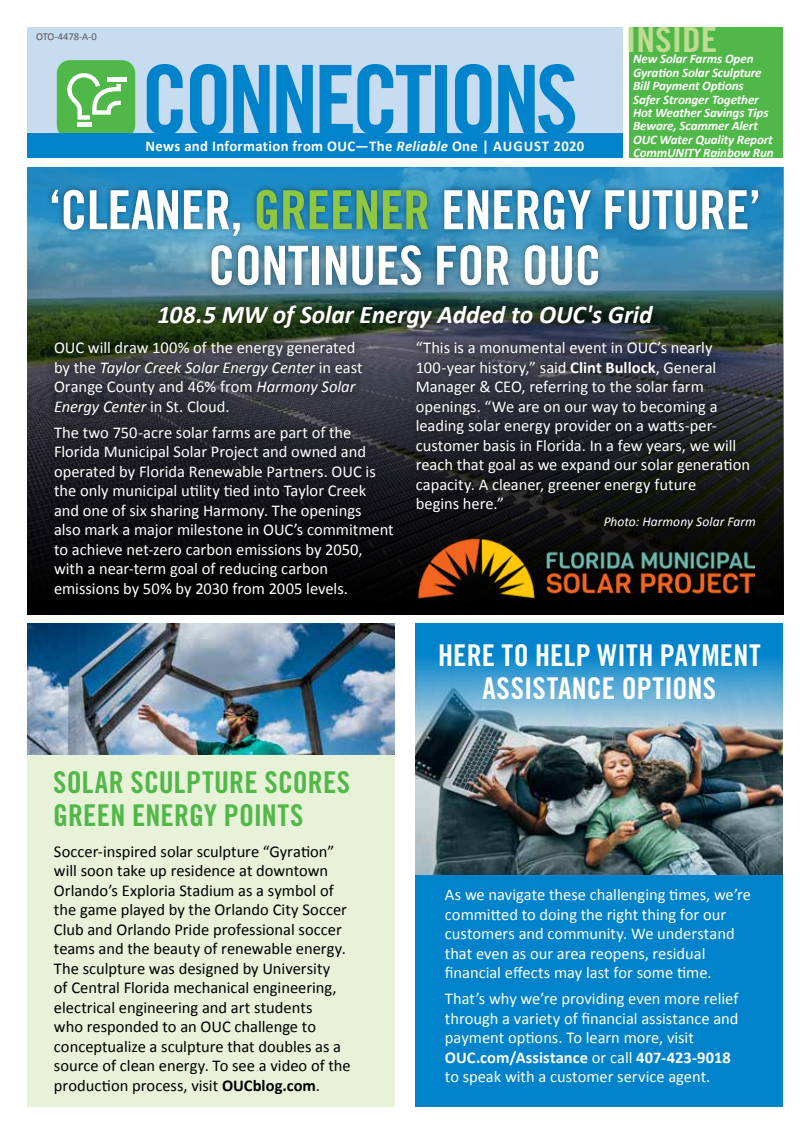
<style>
.page{position:relative;width:810px;height:1134px;background:#fff}
.page>*{position:absolute;margin:0;border:0;box-sizing:border-box;transform-origin:0 0}
.t1{font:96px "Trade Gothic LT Std Bd Cn 20";letter-spacing:-.05em;color:#0083ca}
.t2{font:54px/55.5px "Trade Gothic LT Std Bd Cn 20";letter-spacing:-.01em;color:#fff;text-align:center}
.t3{font:34.5px "Trade Gothic LT Std Bd Cn 20";color:#bfdc92;scale:1.09 1}
.t4{font:30px/33px "Trade Gothic LT Std Bd Cn 20";letter-spacing:.01em;color:#fff;text-align:center}
.t5{font:30px/33px "Trade Gothic LT Std Bd Cn 20";letter-spacing:.01em;color:#50b848}
.t6{font:italic 700 25.5px "Calibri";letter-spacing:-.005em;color:#fff}
.t7{font:16.5px/19.5px "Calibri";color:#fff}
.t8{font:16.5px/19.5px "Calibri";color:#000}
.t9{font:700 15px "Calibri";letter-spacing:.025em;color:#fff}
.t10{font:italic 13.5px "Calibri";letter-spacing:.005em;color:#fff}
.t11{font:italic 700 13.05px/13.4px "Calibri";letter-spacing:-.01em;color:#fff}
.t12{font:10.5px "Calibri";color:#585856}
.s1{font-style:italic}
.s2{color:#8fc741}
.s3{font-weight:700}
</style>
<div class="page">
<div style="left:27px;top:27px;width:595px;height:131px;background:#c7dbf1"></div>
<div style="left:629px;top:27px;width:154px;height:131px;background:#50b848"></div>
<svg style="left:57px;top:60px;width:78px;height:74px;background:#67c063"></svg>
<hr style="left:78px;top:122px;width:14px;height:4px;background:#fff">
<div style="left:107px;top:77px;width:20px;height:5px;background:#fff"></div>
<div style="left:27px;top:134px;width:595px;height:24px;background:#0083ca"></div>
<div style="left:416px;top:624px;width:367px;height:483px;background:#0083ca"></div>
<div style="left:27px;top:744px;width:367px;height:363px;background:#e8f2d9"></div>
<img style="left:27px;top:624px;width:367px;height:130px">
<img style="left:416px;top:658px;width:367px;height:216px">
<svg style="left:27px;top:321px;width:756px;height:293px;background:#161a14"></svg>
<svg style="left:46px;top:333px;width:718px;height:273px;background:#1e1f23"></svg>
<svg style="left:27px;top:168px;width:757px;height:153px;background:#327e9c"></svg>
<div style="left:149px;top:296px;width:513px;height:41px;background:#000;opacity:.75"></div>
<div style="left:46px;top:184px;width:718px;height:107px;background:#000;opacity:.45"></div>
<img style="left:418px;top:539px;width:336px;height:59px">
<p class="t12" style="left:36px;top:30px;width:62px">OTO-4478-A-0</p>
<h1 class="t1" style="left:141px;top:42px;width:439px">CONNECTIONS</h1>
<p class="t9" style="left:146px;top:136px;width:440px">News and Information from OUC—The <span class="s1">Reliable</span> One | AUGUST 2020</p>
<h3 class="t3" style="left:626px;top:18px;width:86px">INSIDE</h3>
<p class="t11" style="left:633px;top:52px;width:142px">New Solar Farms Open<br>Gyration Solar Sculpture<br>Bill Payment Options<br>Safer Stronger Together<br>Hot Weather Savings Tips<br>Beware, Scammer Alert<br>OUC Water Quality Report<br>CommUNITY Rainbow Run</p>
<h2 class="t2" style="left:49px;top:182px;width:713px">‘CLEANER, <span class="s2">GREENER</span> ENERGY FUTURE’<br>CONTINUES FOR OUC</h2>
<h3 class="t6" style="left:157px;top:298px;width:497px">108.5 MW of Solar Energy Added to OUC's Grid</h3>
<p class="t7" style="left:54px;top:338px;width:310px">OUC will draw 100% of the energy generated by the <span class="s1">Taylor Creek Solar Energy Center</span> in east Orange County and 46% from <span class="s1">Harmony Solar Energy Center</span> in St. Cloud.</p>
<p class="t7" style="left:54px;top:423px;width:341px">The two 750-acre solar farms are part of the Florida Municipal Solar Project and owned and operated by Florida Renewable Partners. OUC is the only municipal utility tied into Taylor Creek and one of six sharing Harmony. The openings<br>also mark a major milestone in OUC’s commitment to achieve net-zero carbon emissions by 2050, with a near-term goal of reducing carbon emissions by 50% by 2030 from 2005 levels.</p>
<p class="t7" style="left:416px;top:338px;width:336px">“This is a monumental event in OUC’s nearly 100-year history,” said <span class="s3">Clint Bullock</span>, General Manager &amp; CEO, referring to the solar farm openings. “We are on our way to becoming a leading solar energy provider on a watts-per&shy;customer basis in Florida. In a few years, we will reach that goal as we expand our solar generation capacity. A cleaner, greener energy future<br>begins here.”</p>
<p class="t10" style="left:604px;top:512px;width:154px">Photo: Harmony Solar Farm</p>
<h3 class="t4" style="left:438px;top:638px;width:324px">HERE TO HELP WITH PAYMENT<br>ASSISTANCE OPTIONS</h3>
<h3 class="t5" style="left:53px;top:765px;width:299px">SOLAR SCULPTURE SCORES<br>GREEN ENERGY POINTS</h3>
<p class="t8" style="left:54px;top:842px;width:298px">Soccer-inspired solar sculpture “Gyration” will soon take up residence at downtown Orlando’s Exploria Stadium as a symbol of the game played by the Orlando City Soccer Club and Orlando Pride professional soccer teams and the beauty of renewable energy.<br>The sculpture was designed by University<br>of Central Florida mechanical engineering, electrical engineering and art students<br>who responded to an OUC challenge to conceptualize a sculpture that doubles as a source of clean energy. To see a video of the production process, visit <span class="s3">OUCblog.com</span>.</p>
<p class="t7" style="left:445px;top:885px;width:308px">As we navigate these challenging times, we’re committed to doing the right thing for our customers and community. We understand that even as our area reopens, residual financial effects may last for some time.</p>
<p class="t7" style="left:445px;top:989px;width:295px">That’s why we’re providing even more relief through a variety of financial assistance and payment options. To learn more, visit <span class="s3">OUC.com/Assistance</span> or call <span class="s3">407-423-9018 </span>to speak with a customer service agent.</p>
</div>
